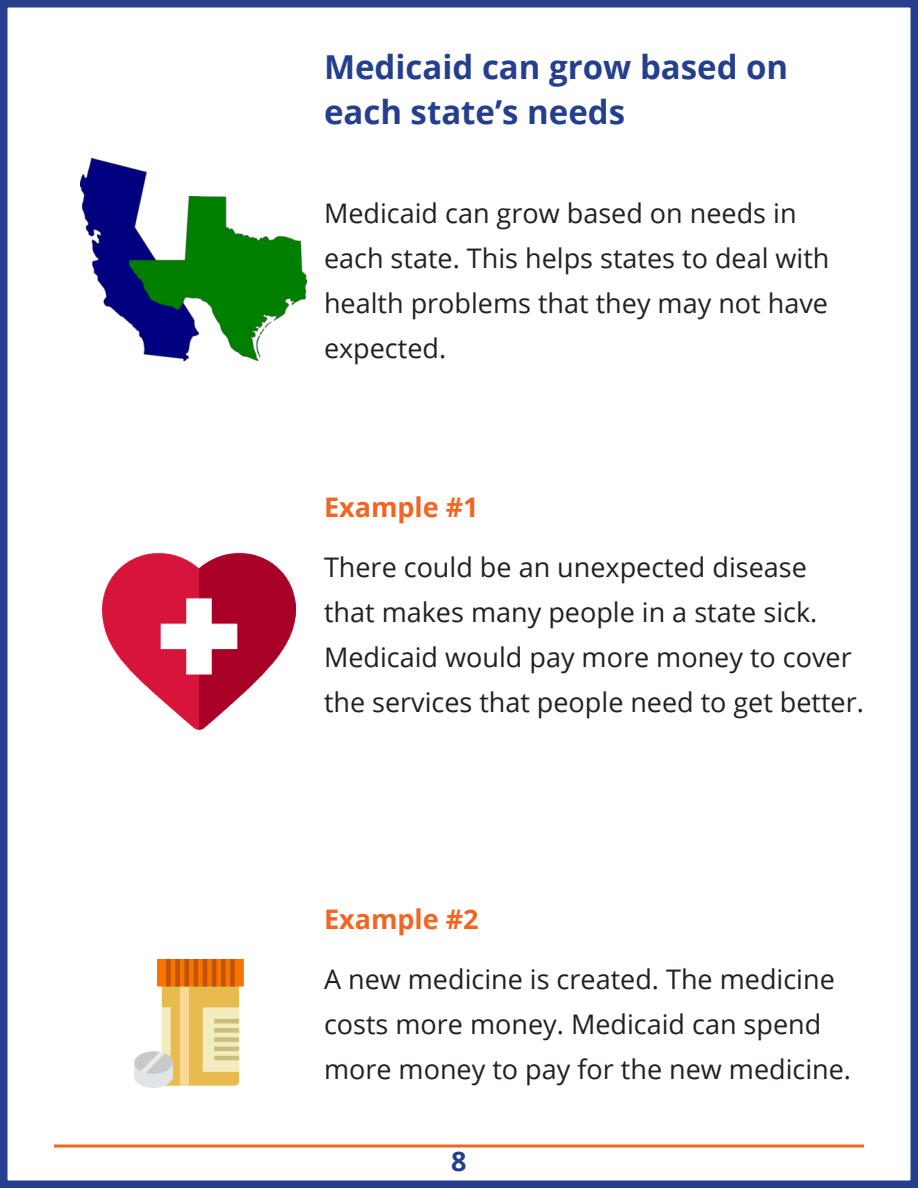
<style>
.page{position:relative;width:918px;height:1188px;background:#fff}
.page>*{position:absolute;margin:0;border:0;box-sizing:border-box;transform-origin:0 0}
.Header_Lv_3{font:700 33px/45px "Open Sans";color:#253f8e}
.Body_Text__P{font:27px/45px "Open Sans";color:#231f20}
.Heading_4{font:700 27px "Open Sans";color:#f26522}
.t1{font:700 27px "Open Sans";color:#253f8e}
</style>
<div class="page">
<div style="left:0;top:0;width:918px;height:1188px;border:8px solid #253f8e"></div>
<svg style="left:54px;top:1144px;width:810px;height:4px;background:#f58b59"></svg>
<svg style="left:917px;top:0;width:1px;height:1188px"></svg>
<img style="left:80px;top:158px;width:118px;height:166px">
<img style="left:130px;top:197px;width:177px;height:164px">
<img style="left:103px;top:552px;width:192px;height:179px">
<img style="left:134px;top:959px;width:110px;height:128px">
<p class="Header_Lv_3" style="left:324px;top:44px;width:466px">Medicaid can grow based on each state’s needs</p>
<p class="Body_Text__P" style="left:324px;top:190px;width:507px">Medicaid can grow based on needs in each state. This helps states to deal with health problems that they may not have expected.</p>
<p class="Heading_4" style="left:324px;top:488px;width:156px">Example #1</p>
<p class="Body_Text__P" style="left:324px;top:544px;width:542px">There could be an unexpected disease that makes many people in a state sick.<br>Medicaid would pay more money to cover the services that people need to get better.</p>
<p class="Heading_4" style="left:324px;top:900px;width:156px">Example #2</p>
<p class="Body_Text__P" style="left:324px;top:956px;width:529px">A new medicine is created. The medicine costs more money. Medicaid can spend more money to pay for the new medicine.</p>
<p class="t1" style="left:451px;top:1142px;width:17px">8</p>
</div>
